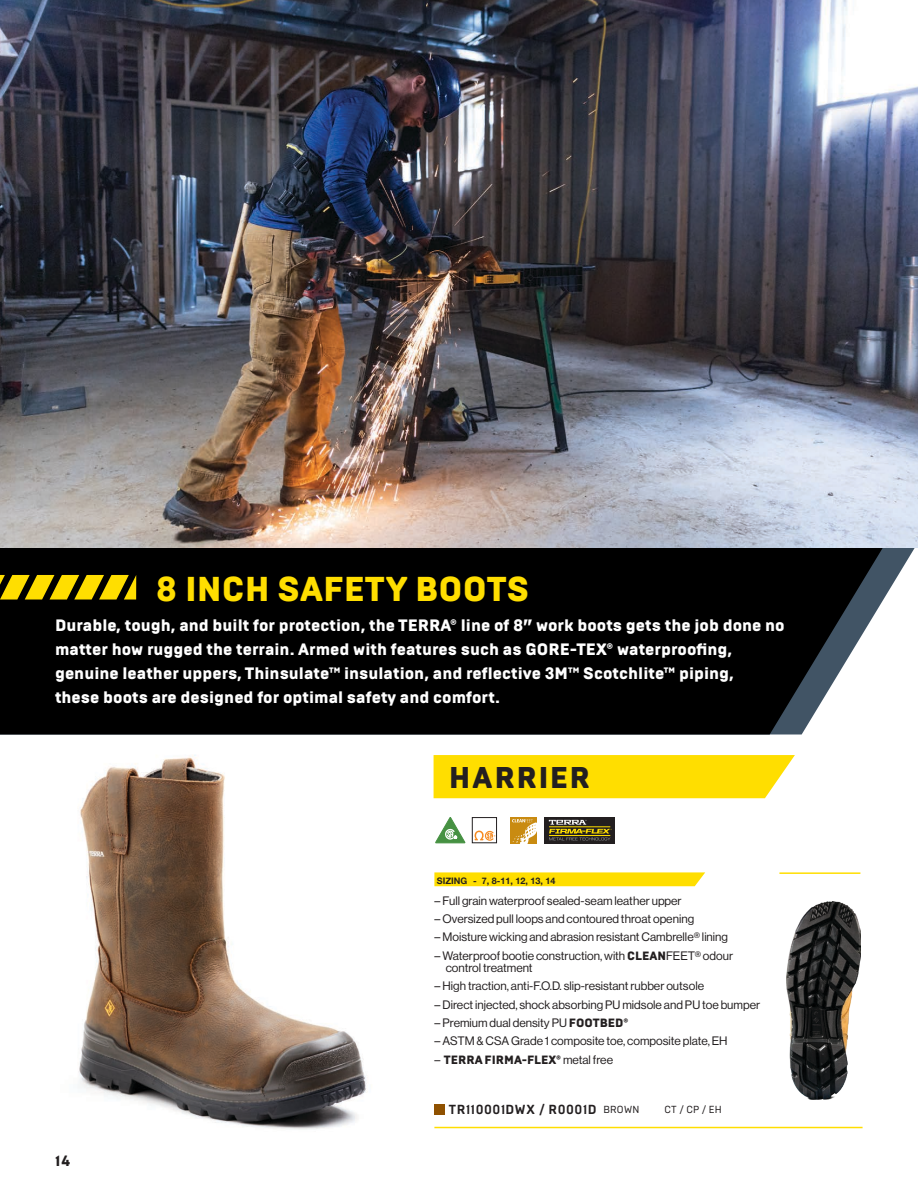
<style>
.page{position:relative;width:918px;height:1188px;background:#fff}
.page>*{position:absolute;margin:0;border:0;box-sizing:border-box;transform-origin:0 0}
.t1{font:900 34.5px "Brutal Type";color:#ffde00}
.t2{font:900 30px "Brutal Type";letter-spacing:.045em;color:#231f20}
.t3{font:900 16.5px/24px "Brutal Type";color:#fff}
.t4{font:900 15px "Brutal Type";color:#231f20}
.t5{font:700 13.2px "Brutal Type";letter-spacing:.045em;color:#231f20}
.t6{font:12px/12px "N Haas Grotesk DS Std 55 Rg";color:#231f20}
.t7{font:900 12px "Brutal Type";color:#231f20}
.t8{font:10.2px "Brutal Type";color:#231f20}
.t9{font:700 9px "Helvetica Neue";color:#231f20}
.s1{font-family:"Gotham"}
.s2{font-family:"Helvetica Neue"}
.s3{font-family:"Brutal Type";font-weight:900}
.s4{font-family:"Helvetica Neue";font-weight:400}
.s5{font-family:"N Haas Grotesk DS Std 55 Rg";font-weight:400}
.s6{font-weight:400;font-size:10.2px}
</style>
<div class="page">
<svg style="left:884px;top:547px;width:32px;height:52px"></svg>
<svg style="left:0;top:547px;width:884px;height:188px;background:#0c0c0d"></svg>
<svg style="left:0;top:575px;width:136px;height:25px;background:#ac9600"></svg>
<img style="left:79px;top:755px;width:288px;height:374px">
<div style="left:434px;top:1104px;width:11px;height:11px;background:#8f5100"></div>
<svg style="left:435px;top:817px;width:31px;height:27px"></svg>
<div style="left:472px;top:817px;width:25px;height:26px;border:1px solid #231f20"></div>
<svg style="left:474px;top:830px;width:21px;height:11px"></svg>
<div style="left:434px;top:755px;width:361px;height:43px;background:#ffde00"></div>
<svg style="left:434px;top:872px;width:271px;height:14px;background:#ffdf0c"></svg>
<svg style="left:544px;top:817px;width:71px;height:26px"></svg>
<svg style="left:549px;top:820px;width:63px;height:20px"></svg>
<div style="left:510px;top:817px;width:27px;height:26px;background:#c98b11"></div>
<svg style="left:512px;top:819px;width:25px;height:24px"></svg>
<img style="left:787px;top:901px;width:74px;height:199px">
<hr style="left:434px;top:1127px;width:429px;height:1px;background:#ffde00">
<hr style="left:779px;top:872px;width:81px;height:2px;background:#ffde00">
<img style="left:0;top:0;width:918px;height:547px">
<h1 class="t1" style="left:156px;top:567px;width:375px">8 INCH SAFETY BOOTS</h1>
<p class="t3" style="left:55px;top:613px;width:731px">Durable, tough, and built for protection, the TERRA® line of 8<span class="s1">"</span> work boots gets the job done no matter how rugged the terrain. Armed with features such as GORE-TEX® waterproofing, genuine leather uppers, Thinsulate™ insulation, and reflective 3M™ Scotchlite™ piping,<br>these boots are designed for optimal safety and comfort.</p>
<h2 class="t2" style="left:449px;top:759px;width:143px">HARRIER</h2>
<p class="t9" style="left:437px;top:874px;width:120px">SIZING - 7, 8-11, 12, 13, 14</p>
<p class="t6" style="left:434px;top:895px;width:249px"><span class="s2">–</span> Full grain waterproof sealed-seam leather upper</p>
<p class="t6" style="left:434px;top:913px;width:261px"><span class="s2">–</span> Oversized pull loops and contoured throat opening</p>
<p class="t6" style="left:434px;top:931px;width:295px"><span class="s2">–</span> Moisture wicking and abrasion resistant Cambrelle® lining</p>
<p class="t6" style="left:446px;top:950px;width:289px;text-indent:-11px"><span class="s2">–</span> Waterproof bootie construction, with <span class="s3">CLEAN</span>FEET® odour control treatment</p>
<p class="t6" style="left:434px;top:980px;width:271px"><span class="s2">–</span> High traction, anti-F.O.D. slip-resistant rubber outsole</p>
<p class="t6" style="left:434px;top:998px;width:327px"><span class="s2">–</span> Direct injected, shock absorbing PU midsole and PU toe bumper</p>
<p class="t6" style="left:434px;top:1017px;width:196px"><span class="s2">–</span> Premium dual density PU <span class="s3">FOOTBED®</span></p>
<p class="t6" style="left:434px;top:1035px;width:295px"><span class="s2">–</span> ASTM &amp; CSA Grade 1 composite toe, composite plate, EH</p>
<p class="t7" style="left:434px;top:1052px;width:180px"><span class="s4">–</span> TERRA FIRMA-FLEX® <span class="s5">metal free</span></p>
<p class="t4" style="left:55px;top:1151px;width:16px">14</p>
<p class="t5" style="left:449px;top:1101px;width:192px">TR110001DWX / R0001D <span class="s6">BROWN</span></p>
<p class="t8" style="left:664px;top:1103px;width:59px">CT / CP / EH</p>
</div>
